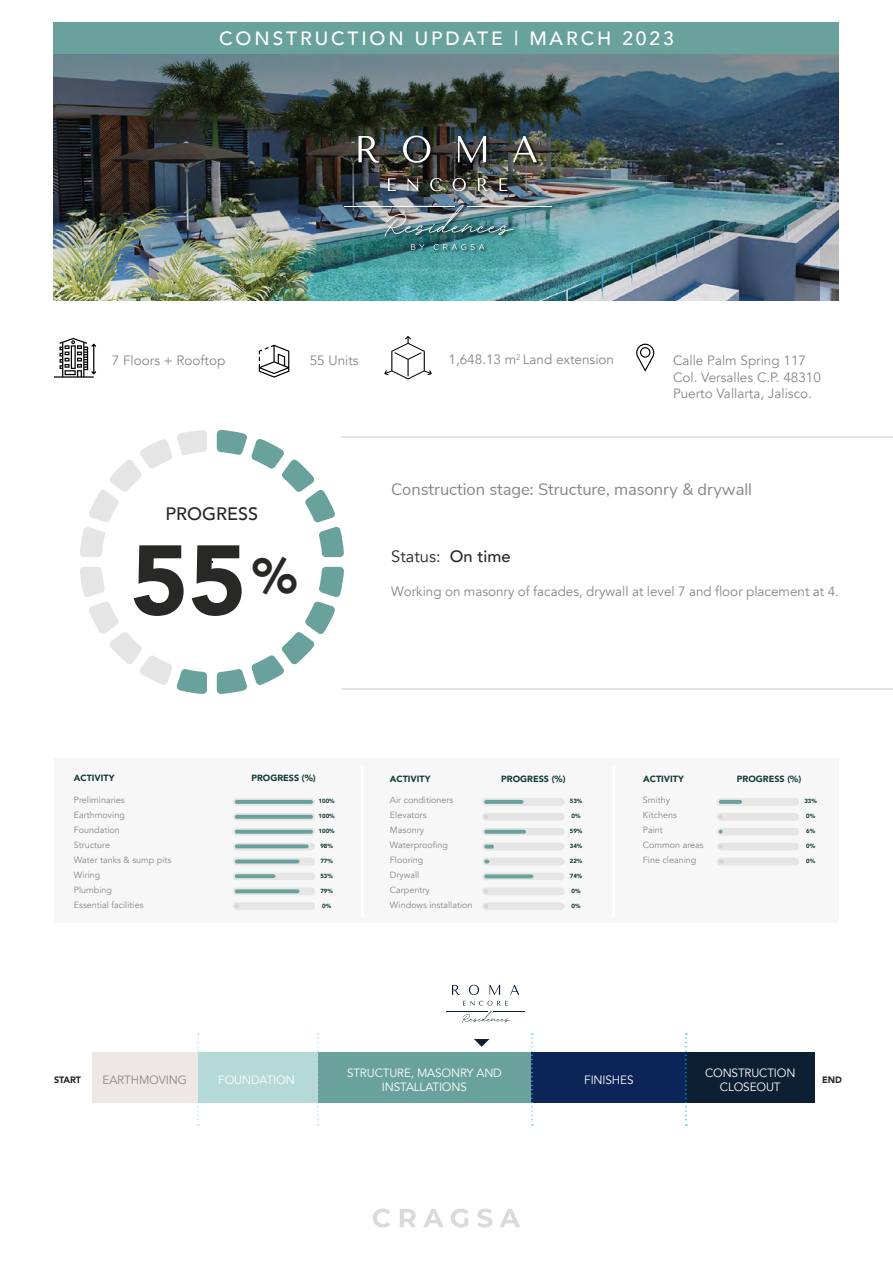
<style>
.page{position:relative;width:893px;height:1263px;background:#fff}
.page>*{position:absolute;margin:0;border:0;box-sizing:border-box;transform-origin:0 0}
.t1{font:900 98.1px "Avenir";color:#282827}
.t2{font:500 19.2px "Avenir";letter-spacing:.15em;color:#fff}
.t3{font:500 18px "Avenir";color:#282827}
.t4{font:16.5px "Nunito Sans";color:#878787}
.t5{font:16.5px "Avenir";color:#282827}
.t6{font:13.5px/16.5px "Avenir";color:#878787}
.t7{font:12px/14.5px "Avenir";letter-spacing:-.01em;color:#fff;text-align:center}
.t8{font:12px "Avenir";letter-spacing:-.01em;color:#878787}
.t9{font:11.1px "Avenir";letter-spacing:-.01em;color:#fff}
.t10{font:900 9.3px "Avenir";color:#282827}
.t11{font:9px/15px "Avenir";color:#878787}
.t12{font:900 9px "Avenir";color:#143d38}
.t13{font:900 6px "Avenir";color:#143d38}
.s1{font-weight:500}
</style>
<div class="page">
<div style="left:54px;top:759px;width:785px;height:164px;background:#f7f7f7"></div>
<hr style="left:361px;top:766px;width:3px;height:152px;background:#fff">
<hr style="left:612px;top:766px;width:3px;height:152px;background:#fff">
<div style="left:318px;top:1052px;width:215px;height:51px;background:#69a19c"></div>
<div style="left:532px;top:1052px;width:154px;height:51px;background:#0c2558"></div>
<div style="left:686px;top:1052px;width:129px;height:51px;background:#0d1f33"></div>
<svg style="left:317px;top:1033px;width:2px;height:93px"></svg>
<svg style="left:197px;top:1033px;width:2px;height:93px"></svg>
<svg style="left:531px;top:1033px;width:2px;height:93px"></svg>
<svg style="left:685px;top:1033px;width:2px;height:93px"></svg>
<div style="left:92px;top:1052px;width:108px;height:51px;background:#ede8e3"></div>
<div style="left:198px;top:1052px;width:120px;height:51px;background:#b5d9d6"></div>
<svg style="left:80px;top:567px;width:127px;height:127px"></svg>
<svg style="left:217px;top:430px;width:127px;height:127px"></svg>
<svg style="left:80px;top:430px;width:127px;height:127px"></svg>
<svg style="left:217px;top:567px;width:127px;height:127px"></svg>
<hr style="left:341px;top:436px;width:552px;height:2px;background:#282827">
<hr style="left:341px;top:688px;width:552px;height:1px;background:#282827">
<svg style="left:373px;top:1208px;width:17px;height:19px"></svg>
<svg style="left:400px;top:1209px;width:16px;height:18px"></svg>
<svg style="left:423px;top:1209px;width:21px;height:18px"></svg>
<svg style="left:451px;top:1208px;width:18px;height:19px"></svg>
<svg style="left:477px;top:1208px;width:15px;height:19px"></svg>
<svg style="left:500px;top:1209px;width:20px;height:18px"></svg>
<div style="left:53px;top:23px;width:786px;height:31px;background:#69a19c"></div>
<img style="left:53px;top:54px;width:786px;height:247px">
<div style="left:343px;top:135px;width:212px;height:119px;background:#000;opacity:.75"></div>
<svg style="left:358px;top:136px;width:21px;height:27px"></svg>
<svg style="left:403px;top:136px;width:27px;height:27px"></svg>
<svg style="left:458px;top:136px;width:28px;height:27px"></svg>
<svg style="left:513px;top:136px;width:24px;height:26px"></svg>
<svg style="left:388px;top:178px;width:8px;height:13px"></svg>
<svg style="left:408px;top:178px;width:10px;height:13px"></svg>
<svg style="left:430px;top:178px;width:12px;height:13px"></svg>
<svg style="left:453px;top:178px;width:13px;height:13px"></svg>
<svg style="left:478px;top:178px;width:10px;height:13px"></svg>
<svg style="left:499px;top:178px;width:8px;height:13px"></svg>
<hr style="left:344px;top:206px;width:110px;height:1px;background:#fff">
<img style="left:385px;top:205px;width:128px;height:32px">
<hr style="left:467px;top:206px;width:84px;height:1px;background:#fff">
<svg style="left:411px;top:244px;width:14px;height:6px"></svg>
<svg style="left:434px;top:244px;width:50px;height:6px"></svg>
<svg style="left:384px;top:336px;width:48px;height:44px"></svg>
<svg style="left:259px;top:345px;width:30px;height:33px"></svg>
<svg style="left:54px;top:338px;width:42px;height:40px"></svg>
<svg style="left:636px;top:344px;width:18px;height:28px"></svg>
<div style="left:233px;top:798px;width:82px;height:8px;background:#e5e5e5;border-radius:4px"></div>
<svg style="left:235px;top:800px;width:78px;height:4px"></svg>
<svg style="left:233px;top:828px;width:82px;height:7px"></svg>
<svg style="left:233px;top:813px;width:82px;height:8px"></svg>
<svg style="left:235px;top:815px;width:78px;height:4px"></svg>
<svg style="left:233px;top:843px;width:82px;height:7px"></svg>
<svg style="left:233px;top:858px;width:82px;height:7px"></svg>
<svg style="left:233px;top:872px;width:82px;height:8px"></svg>
<svg style="left:233px;top:887px;width:82px;height:8px"></svg>
<div style="left:233px;top:902px;width:82px;height:8px;background:#e5e5e5;border-radius:4px"></div>
<svg style="left:235px;top:859px;width:64px;height:4px"></svg>
<div style="left:482px;top:798px;width:82px;height:8px;background:#e5e5e5;border-radius:4px"></div>
<svg style="left:484px;top:800px;width:39px;height:4px"></svg>
<svg style="left:482px;top:828px;width:82px;height:7px"></svg>
<svg style="left:484px;top:830px;width:42px;height:4px"></svg>
<div style="left:482px;top:813px;width:82px;height:8px;background:#e5e5e5;border-radius:4px"></div>
<div style="left:482px;top:843px;width:82px;height:7px;background:#e5e5e5;border-radius:4px"></div>
<div style="left:482px;top:858px;width:82px;height:7px;background:#e5e5e5;border-radius:4px"></div>
<svg style="left:482px;top:872px;width:82px;height:8px"></svg>
<div style="left:482px;top:887px;width:82px;height:8px;background:#e5e5e5;border-radius:4px"></div>
<div style="left:482px;top:902px;width:82px;height:8px;background:#e5e5e5;border-radius:4px"></div>
<svg style="left:484px;top:845px;width:10px;height:3px"></svg>
<svg style="left:484px;top:859px;width:5px;height:4px"></svg>
<svg style="left:484px;top:874px;width:49px;height:4px"></svg>
<div style="left:717px;top:798px;width:82px;height:8px;background:#e5e5e5;border-radius:4px"></div>
<svg style="left:719px;top:800px;width:23px;height:4px"></svg>
<div style="left:717px;top:828px;width:82px;height:7px;background:#e5e5e5;border-radius:4px"></div>
<svg style="left:719px;top:830px;width:3px;height:4px"></svg>
<div style="left:717px;top:813px;width:82px;height:8px;background:#e5e5e5;border-radius:4px"></div>
<div style="left:717px;top:843px;width:82px;height:7px;background:#e5e5e5;border-radius:4px"></div>
<div style="left:717px;top:858px;width:82px;height:7px;background:#e5e5e5;border-radius:4px"></div>
<svg style="left:719px;top:860px;width:5px;height:3px"></svg>
<svg style="left:235px;top:830px;width:78px;height:4px"></svg>
<svg style="left:235px;top:844px;width:74px;height:4px"></svg>
<svg style="left:235px;top:874px;width:40px;height:4px"></svg>
<svg style="left:235px;top:889px;width:64px;height:4px"></svg>
<svg style="left:452px;top:985px;width:8px;height:10px"></svg>
<svg style="left:469px;top:985px;width:10px;height:10px"></svg>
<svg style="left:489px;top:985px;width:11px;height:10px"></svg>
<svg style="left:510px;top:985px;width:9px;height:10px"></svg>
<hr style="left:446px;top:1011px;width:42px;height:1px;background:#0d1f33">
<svg style="left:462px;top:1001px;width:48px;height:22px"></svg>
<hr style="left:493px;top:1011px;width:32px;height:1px;background:#0d1f33">
<svg style="left:474px;top:1039px;width:15px;height:8px"></svg>
<h2 class="t2" style="left:219px;top:21px;width:456px">CONSTRUCTION UPDATE | MARCH 2023</h2>
<h3 class="t6" style="left:112px;top:352px;width:115px">7 Floors + Rooftop</h3>
<h3 class="t6" style="left:310px;top:352px;width:51px">55 Units</h3>
<h3 class="t6" style="left:673px;top:353px;width:149px">Calle Palm Spring 117<br>Col. Versalles C.P. 48310<br>Puerto Vallarta, Jalisco.</h3>
<h3 class="t6" style="left:448px;top:352px;width:167px">1,648.13 m<sup>2</sup> Land extension</h3>
<h3 class="t3" style="left:166px;top:498px;width:94px">PROGRESS</h3>
<h1 class="t1" style="left:131px;top:496px;width:168px">55<sup>%</sup></h1>
<h3 class="t4" style="left:391px;top:477px;width:362px">Construction stage: Structure, masonry &amp; drywall</h3>
<h3 class="t5" style="left:391px;top:547px;width:121px">Status: <span class="s1">On time</span></h3>
<h3 class="t6" style="left:391px;top:583px;width:449px">Working on masonry of facades, drywall at level 7 and floor placement at 4.</h3>
<p class="t12" style="left:74px;top:770px;width:42px">ACTIVITY</p>
<p class="t12" style="left:251px;top:770px;width:66px">PROGRESS (%)</p>
<p class="t11" style="left:74px;top:792px;width:99px">Preliminaries<br>Earthmoving<br>Foundation<br>Structure<br>Water tanks &amp; sump pits<br>Wiring<br>Plumbing<br>Essential facilities</p>
<p class="t13" style="left:319px;top:796px;width:18px">100%</p>
<p class="t13" style="left:319px;top:811px;width:18px">100%</p>
<p class="t13" style="left:319px;top:826px;width:18px">100%</p>
<p class="t13" style="left:320px;top:841px;width:14px">98%</p>
<p class="t13" style="left:320px;top:856px;width:14px">77%</p>
<p class="t13" style="left:320px;top:871px;width:14px">53%</p>
<p class="t13" style="left:320px;top:886px;width:14px">79%</p>
<p class="t13" style="left:322px;top:901px;width:10px">0%</p>
<p class="t12" style="left:390px;top:771px;width:42px">ACTIVITY</p>
<p class="t12" style="left:501px;top:771px;width:66px">PROGRESS (%)</p>
<p class="t11" style="left:390px;top:793px;width:84px">Air conditioners<br>Elevators<br>Masonry<br>Waterproofing<br>Flooring<br>Drywall<br>Carpentry<br>Windows installation</p>
<p class="t13" style="left:570px;top:796px;width:14px">53%</p>
<p class="t13" style="left:572px;top:811px;width:10px">0%</p>
<p class="t13" style="left:570px;top:826px;width:14px">59%</p>
<p class="t13" style="left:570px;top:841px;width:14px">34%</p>
<p class="t13" style="left:570px;top:856px;width:14px">22%</p>
<p class="t13" style="left:570px;top:871px;width:14px">74%</p>
<p class="t13" style="left:572px;top:886px;width:10px">0%</p>
<p class="t13" style="left:572px;top:901px;width:10px">0%</p>
<p class="t12" style="left:643px;top:771px;width:42px">ACTIVITY</p>
<p class="t12" style="left:737px;top:771px;width:66px">PROGRESS (%)</p>
<p class="t11" style="left:643px;top:793px;width:62px">Smithy<br>Kitchens<br>Paint<br>Common areas<br>Fine cleaning</p>
<p class="t13" style="left:804px;top:796px;width:14px">33%</p>
<p class="t13" style="left:806px;top:811px;width:10px">0%</p>
<p class="t13" style="left:806px;top:826px;width:10px">6%</p>
<p class="t13" style="left:806px;top:841px;width:10px">0%</p>
<p class="t13" style="left:806px;top:856px;width:10px">0%</p>
<p class="t10" style="left:54px;top:1071px;width:29px">START</p>
<h3 class="t7" style="left:584px;top:1073px;width:51px">FINISHES</h3>
<h3 class="t7" style="left:705px;top:1065px;width:92px">CONSTRUCTION<br>CLOSEOUT</h3>
<h3 class="t7" style="left:347px;top:1065px;width:156px">STRUCTURE, MASONRY AND<br>INSTALLATIONS</h3>
<p class="t9" style="left:195px;top:1072px;width:85px">ANTEPROYECTO</p>
<p class="t10" style="left:822px;top:1072px;width:21px">END</p>
<h3 class="t8" style="left:103px;top:1073px;width:86px">EARTHMOVING</h3>
<h3 class="t7" style="left:218px;top:1073px;width:78px">FOUNDATION</h3>
</div>
